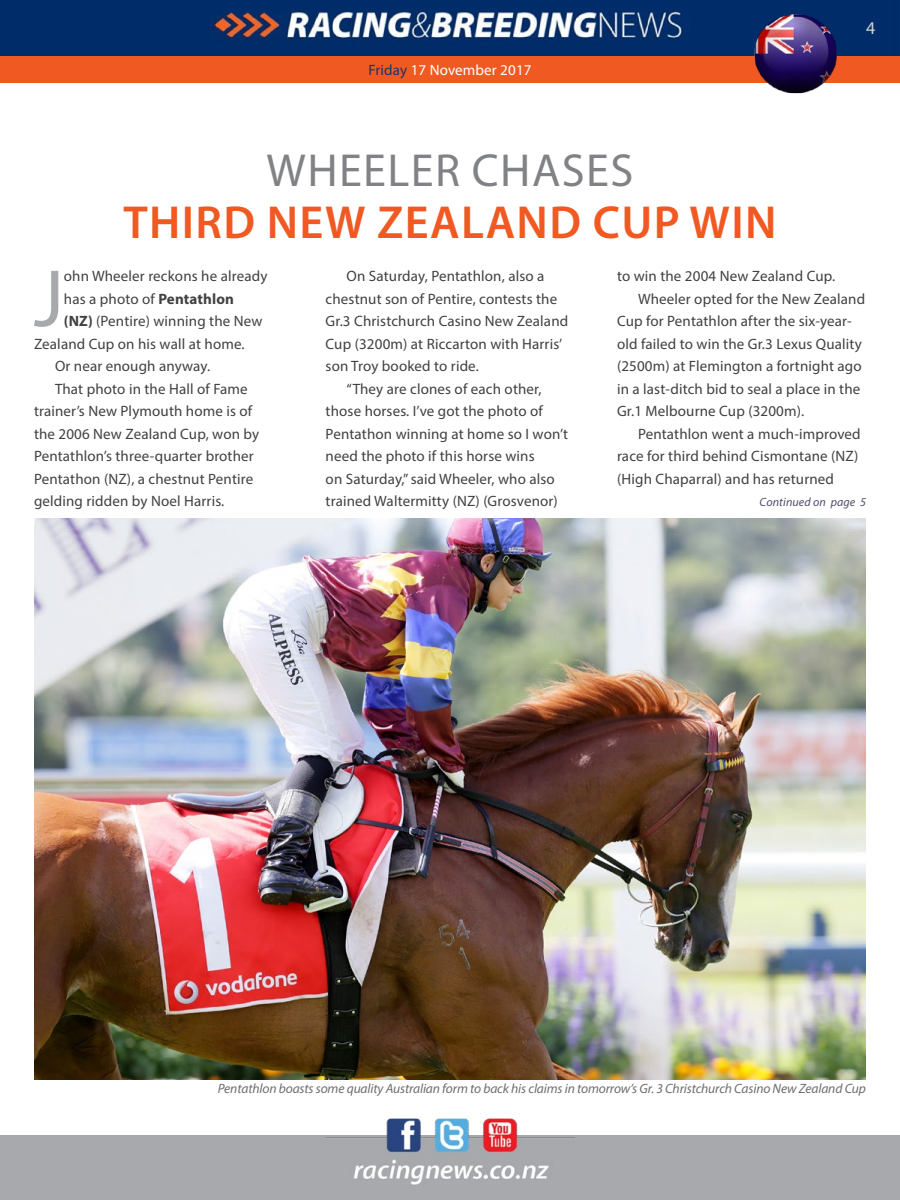
<style>
.page{position:relative;width:900px;height:1200px;background:#fff}
.page>*{position:absolute;margin:0;border:0;box-sizing:border-box;transform-origin:0 0}
.t1{font:81.75px "Myriad Pro";color:#a7a9ac}
.t2{font:600 46.5px "Myriad Pro";letter-spacing:.03em;color:#f15922}
.t3{font:46.5px "Myriad Pro";letter-spacing:.03em;color:#808285}
.t4{font:18px "Myriad Pro";color:#d1d4d4}
.t5{font:15px "Myriad Pro";letter-spacing:.01em;color:#414042}
.t6{font:15px "Myriad Pro";letter-spacing:.01em;color:#fff}
.t7{font:italic 13.5px "Myriad Pro";letter-spacing:-.01em;color:#6d6e71}
.t8{font:italic 12px "Myriad Pro";letter-spacing:.01em;color:#4d4d6b}
.s1{color:#203267}
.s2{font-weight:700}
</style>
<div class="page">
<div style="left:0;top:1136px;width:900px;height:64px;background:#a7a9ac"></div>
<img style="left:325px;top:1118px;width:250px;height:67px">
<div style="left:0;top:56px;width:900px;height:27px;background:#f15922"></div>
<img style="left:0;top:0;width:900px;height:56px">
<img style="left:34px;top:519px;width:832px;height:561px">
<img style="left:752px;top:12px;width:88px;height:82px">
<p class="t6" style="left:368px;top:61px;width:165px"><span class="s1">Friday</span> 17 November 2017</p>
<h2 class="t3" style="left:267px;top:142px;width:234px">Wheeler chas</h2>
<h2 class="t3" style="left:586px;top:142px;width:44px">es</h2>
<h2 class="t2" style="left:123px;top:193px;width:395px">THIRD NEW ZEALAND</h2>
<h2 class="t2" style="left:593px;top:193px;width:126px">CUP WIN</h2>
<p class="t4" style="left:866px;top:17px;width:11px">4</p>
<h1 class="t1" style="left:34px;top:248px;width:32px">J</h1>
<p class="t5" style="left:64px;top:267px;width:205px">ohn Wheeler reckons he already</p>
<p class="t5" style="left:64px;top:289px;width:172px">has a photo of <span class="s2">Pentathlon</span></p>
<p class="t5" style="left:64px;top:312px;width:200px"><span class="s2">(NZ)</span> (Pentire) winning the New</p>
<p class="t5" style="left:34px;top:334px;width:212px">Zealand Cup on his wall at home.</p>
<p class="t5" style="left:55px;top:357px;width:157px">Or near enough anyway.</p>
<p class="t5" style="left:55px;top:379px;width:194px">That photo in the Hall of Fame</p>
<p class="t5" style="left:34px;top:402px;width:220px">trainer’s New Plymouth home is of</p>
<p class="t5" style="left:34px;top:424px;width:227px">the 2006 New Zealand Cup, won by</p>
<p class="t5" style="left:34px;top:447px;width:221px">Pentathlon’s three-quarter brother</p>
<p class="t5" style="left:34px;top:469px;width:221px">Pentathon (NZ), a chestnut Pentire</p>
<p class="t5" style="left:34px;top:492px;width:192px">gelding ridden by Noel Harris.</p>
<p class="t5" style="left:347px;top:267px;width:199px">On Saturday, Pentathlon, also a</p>
<p class="t5" style="left:326px;top:289px;width:233px">chestnut son of Pentire, contests the</p>
<p class="t5" style="left:326px;top:312px;width:244px">Gr.3 Christchurch Casino New Zealand</p>
<p class="t5" style="left:326px;top:334px;width:238px">Cup (3200m) at Riccarton with Harris’</p>
<p class="t5" style="left:326px;top:357px;width:155px">son Troy booked to ride.</p>
<p class="t5" style="left:347px;top:379px;width:197px">“They are clones of each other,</p>
<p class="t5" style="left:326px;top:402px;width:219px">those horses. I’ve got the photo of</p>
<p class="t5" style="left:326px;top:424px;width:244px">Pentathon winning at home so I won’t</p>
<p class="t5" style="left:326px;top:447px;width:211px">need the photo if this horse wins</p>
<p class="t5" style="left:326px;top:469px;width:231px">on Saturday,” said Wheeler, who also</p>
<p class="t5" style="left:326px;top:492px;width:234px">trained Waltermitty (NZ) (Grosvenor)</p>
<p class="t5" style="left:617px;top:267px;width:220px">to win the 2004 New Zealand Cup.</p>
<p class="t5" style="left:638px;top:289px;width:229px">Wheeler opted for the New Zealand</p>
<p class="t5" style="left:617px;top:312px;width:236px">Cup for Pentathlon after the six-year-</p>
<p class="t5" style="left:617px;top:334px;width:246px">old failed to win the Gr.3 Lexus Quality</p>
<p class="t5" style="left:617px;top:357px;width:246px">(2500m) at Flemington a fortnight ago</p>
<p class="t5" style="left:617px;top:379px;width:245px">in a last-ditch bid to seal a place in the</p>
<p class="t5" style="left:617px;top:402px;width:189px">Gr.1 Melbourne Cup (3200m).</p>
<p class="t5" style="left:638px;top:424px;width:224px">Pentathlon went a much-improved</p>
<p class="t5" style="left:617px;top:447px;width:243px">race for third behind Cismontane (NZ)</p>
<p class="t5" style="left:617px;top:469px;width:219px">(High Chaparral) and has returned</p>
<p class="t8" style="left:760px;top:494px;width:108px">Continued on page 5</p>
<p class="t7" style="left:218px;top:1080px;width:650px">Pentathlon boasts some quality Australian form to back his claims in tomorrow’s Gr. 3 Christchurch Casino New Zealand Cup</p>
</div>
